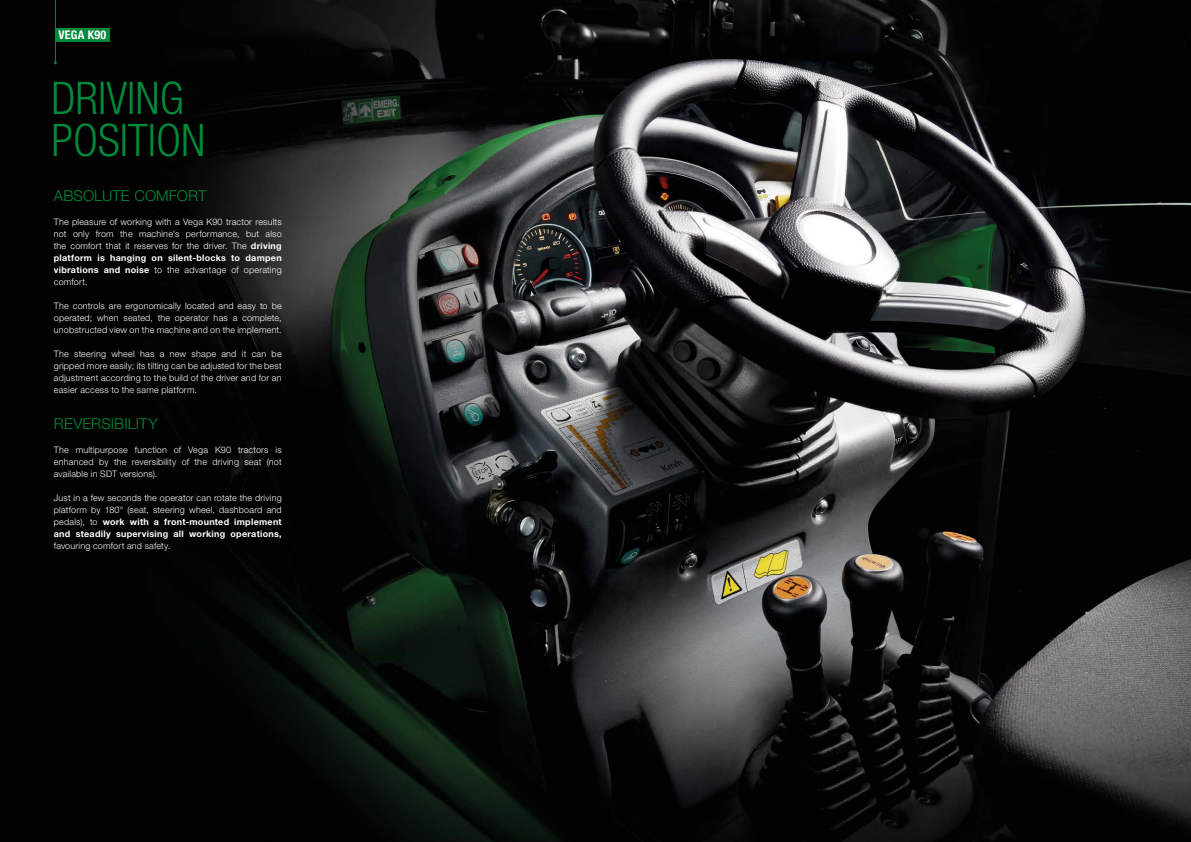
<style>
.page{position:relative;width:1191px;height:842px;background:#fff}
.page>*{position:absolute;margin:0;border:0;box-sizing:border-box;transform-origin:0 0}
.t1{font:300 condensed 45px/42px "Helvetica Neue LTW1 G";color:#008a3b}
.t2{font:300 15px "Helvetica Neue LTW1 G";letter-spacing:.005em;color:#008a3b}
.t3{font:700 condensed 12px "Helvetica Neue LTW1 G";letter-spacing:.02em;color:#fff}
.t4{font:300 9px/12px "Helvetica Neue LTW1 G";letter-spacing:.02em;color:#fff;text-align:justify}
.s1{font-weight:700}
</style>
<div class="page">
<img style="left:0;top:0;width:1191px;height:842px">
<hr style="left:55px;top:0;width:1px;height:63px;background:#008a3b">
<div style="left:56px;top:28px;width:54px;height:13px;background:#008a3b"></div>
<h3 class="t3" style="left:58px;top:27px;width:49px">VEGA K90</h3>
<h1 class="t1" style="left:51px;top:78px;width:155px">DRIVING<br>POSITION</h1>
<h2 class="t2" style="left:54px;top:186px;width:154px">ABSOLUTE COMFORT</h2>
<p class="t4" style="left:54px;top:216px;width:229px">The pleasure of working with a Vega K90 tractor results not only from the machine’s performance, but also the comfort that it reserves for the driver. The <span class="s1">driving platform is hanging on silent-blocks to dampen vibrations and noise</span> to the advantage of operating comfort.</p>
<p class="t4" style="left:54px;top:300px;width:229px">The controls are ergonomically located and easy to be operated; when seated, the operator has a complete, unobstructed view on the machine and on the implement.</p>
<p class="t4" style="left:54px;top:348px;width:229px">The steering wheel has a new shape and it can be gripped more easily; its tilting can be adjusted for the best adjustment according to the build of the driver and for an easier access to the same platform.</p>
<h2 class="t2" style="left:54px;top:414px;width:105px">REVERSIBILITY</h2>
<p class="t4" style="left:54px;top:444px;width:229px">The multipurpose function of Vega K90 tractors is enhanced by the reversibility of the driving seat (not available in SDT versions).</p>
<p class="t4" style="left:54px;top:492px;width:229px">Just in a few seconds the operator can rotate the driving platform by 180° (seat, steering wheel, dashboard and pedals), to <span class="s1">work with a front-mounted implement and steadily supervising all working operations,</span></p>
<p class="t4" style="left:54px;top:540px;width:118px">favouring comfort and safety.</p>
</div>
